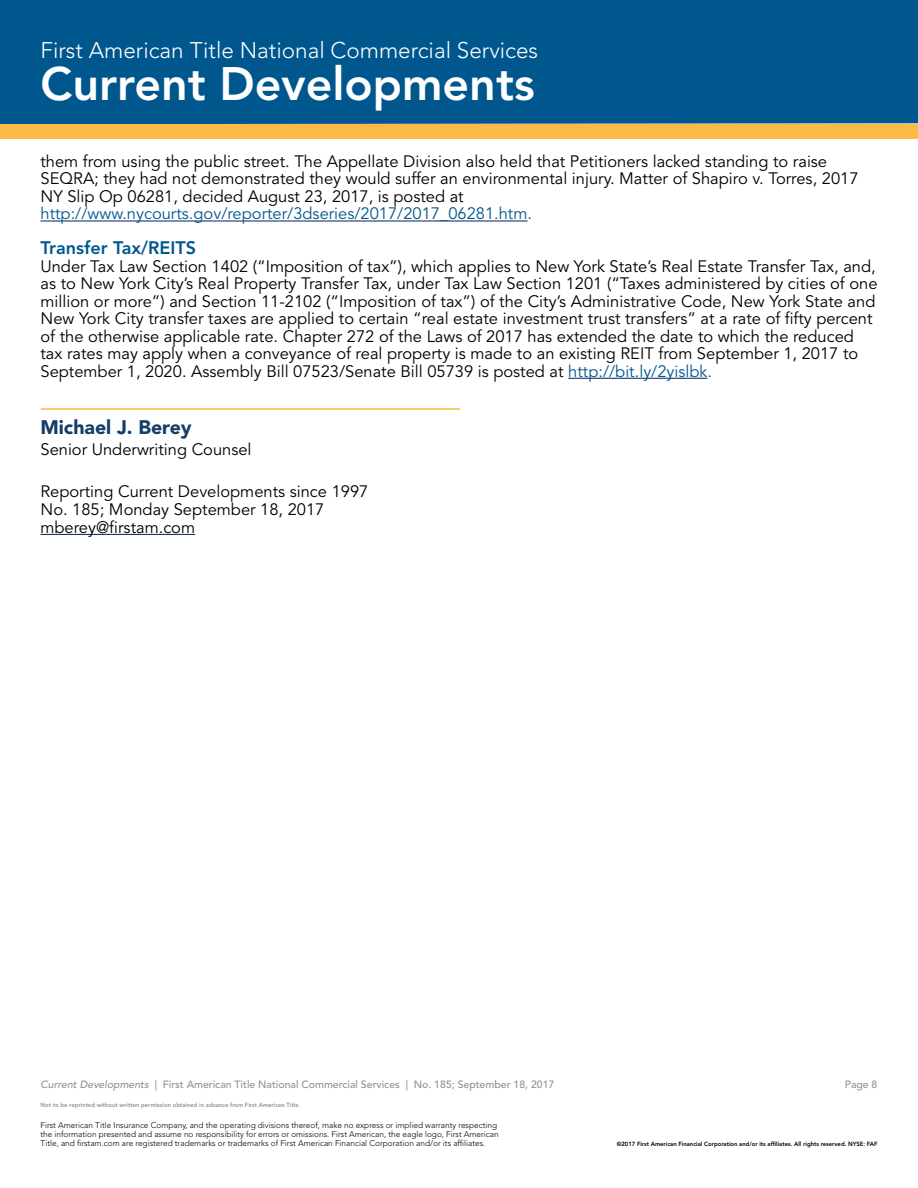
<style>
.page{position:relative;width:918px;height:1188px;background:#fff}
.page>*{position:absolute;margin:0;border:0;box-sizing:border-box;transform-origin:0 0}
.t1{font:800 46.5px "Avenir LT Std";color:#fff}
.t2{font:300 22.5px "Avenir LT Std";color:#fff}
.t3{font:900 19.5px "Avenir LT Std";color:#133e67}
.t4{font:800 18px "Avenir LT Std";color:#00578e}
.t5{font:16.5px/17.4px "Avenir LT Std";color:#000}
.t6{font:16.5px "Avenir LT Std";color:#00578e}
.t7{font:500 10.5px "Avenir LT Std";color:#929294}
.t8{font:300 8.25px/9px "Avenir LT Std";color:#000}
.t9{font:800 6px "Avenir LT Std";color:#000}
.t10{font:800 6px "Avenir LT Std";color:#929294}
.s1{color:#00578e}
.s2{font-style:italic}
</style>
<div class="page">
<div style="left:0;top:0;width:918px;height:124px;background:#00578e"></div>
<div style="left:0;top:124px;width:918px;height:15px;background:#fdb945"></div>
<hr style="left:40px;top:221px;width:488px;height:1px;background:#002060">
<hr style="left:568px;top:378px;width:140px;height:1px;background:#002060">
<hr style="left:40px;top:534px;width:155px;height:1px;background:#002060">
<hr style="left:41px;top:408px;width:419px;height:2px;background:#fdba45">
<h2 class="t2" style="left:40px;top:37px;width:499px">First American Title National Commercial Services</h2>
<h1 class="t1" style="left:40px;top:56px;width:496px">Current Developments</h1>
<p class="t5" style="left:40px;top:153px;width:820px">them from using the public street. The Appellate Division also held that Petitioners lacked standing to raise<br>SEQRA; they had not demonstrated they would suffer an environmental injury. Matter of Shapiro v. Torres, 2017<br>NY Slip Op 06281, decided August 23, 2017, is posted at</p>
<p class="t6" style="left:40px;top:204px;width:493px">http://www.nycourts.gov/reporter/3dseries/2017/2017_06281.htm.</p>
<p class="t4" style="left:40px;top:237px;width:157px">Transfer Tax/REITS</p>
<p class="t5" style="left:40px;top:258px;width:839px">Under Tax Law Section 1402 (“Imposition of tax”), which applies to New York State’s Real Estate Transfer Tax, and, as to New York City’s Real Property Transfer Tax, under Tax Law Section 1201 (“Taxes administered by cities of one million or more”) and Section 11-2102 (“Imposition of tax”) of the City’s Administrative Code, New York State and New York City transfer taxes are applied to certain “real estate investment trust transfers” at a rate of fifty percent of the otherwise applicable rate. Chapter 272 of the Laws of 2017 has extended the date to which the reduced tax rates may apply when a conveyance of real property is made to an existing REIT from September 1, 2017 to September 1, 2020. Assembly Bill 07523/Senate Bill 05739 is posted at <span class="s1">http://bit.ly/2yislbk.</span></p>
<p class="t3" style="left:40px;top:415px;width:153px">Michael J. Berey</p>
<p class="t5" style="left:40px;top:441px;width:213px">Senior Underwriting Counsel</p>
<p class="t5" style="left:40px;top:483px;width:329px;line-height:18px">Reporting Current Developments since 1997<br>No. 185; Monday September 18, 2017 mberey@firstam.com</p>
<p class="t7" style="left:40px;top:1078px;width:515px"><span class="s2">Current Developments</span> | First American Title National Commercial Services | No. 185; September 18, 2017</p>
<p class="t7" style="left:845px;top:1078px;width:34px">Page 8</p>
<p class="t10" style="left:40px;top:1102px;width:261px">Not to be reprinted without written permission obtained in advance from First American Title.</p>
<p class="t8" style="left:40px;top:1120px;width:460px">First American Title Insurance Company, and the operating divisions thereof, make no express or implied warranty respecting the information presented and assume no responsibility for errors or omissions. First American, the eagle logo, First American<br>Title, and firstam.com are registered trademarks or trademarks of First American Financial Corporation and/or its affiliates.</p>
<p class="t9" style="left:617px;top:1141px;width:262px">©2017 First American Financial Corporation and/or its affiliates. All rights reserved. NYSE: FAF</p>
</div>
